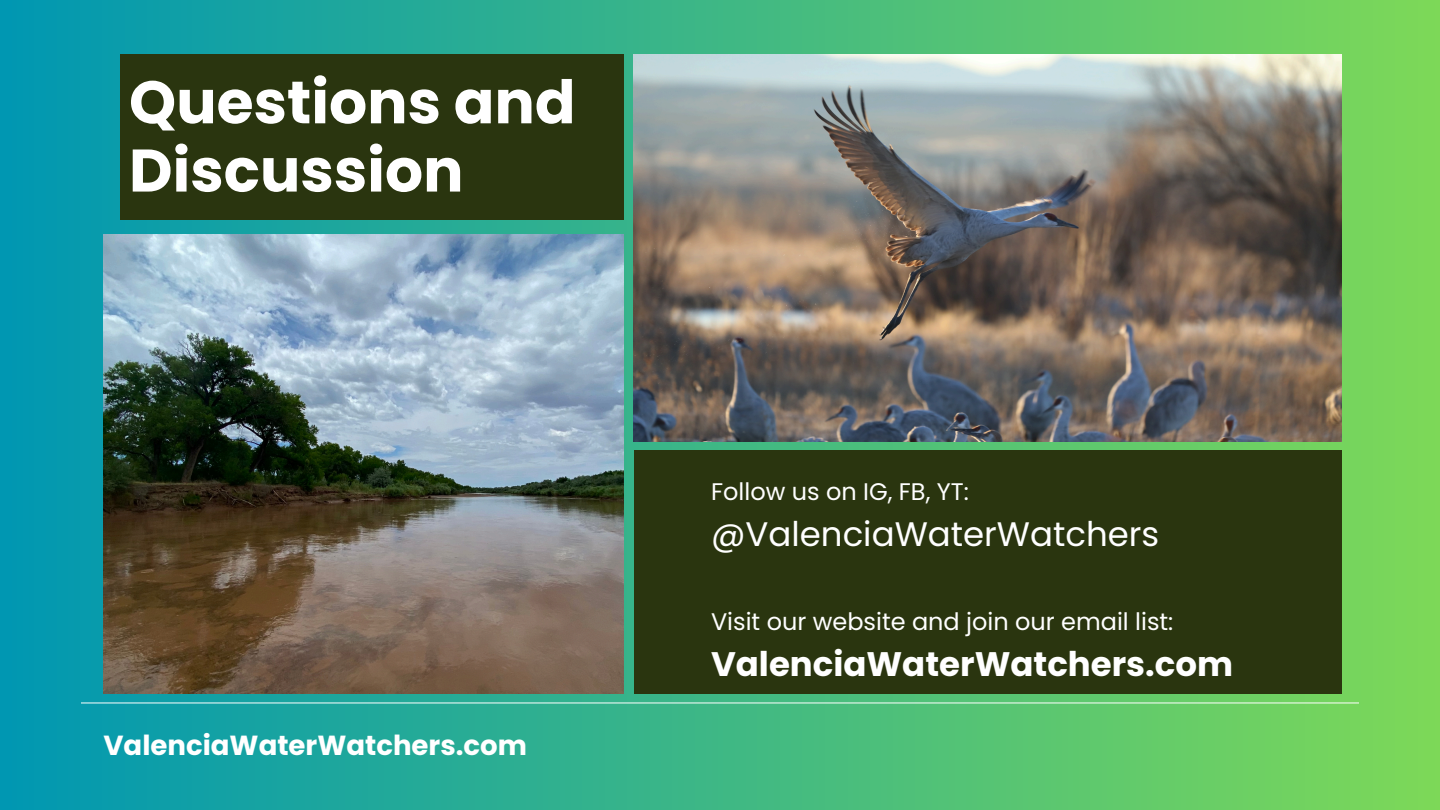
<style>
.page{position:relative;width:1440px;height:810px;background:#fff}
.page>*{position:absolute;margin:0;border:0;box-sizing:border-box;transform-origin:0 0}
.t1{font:700 59.9px/68.2px "Poppins";color:#fff}
.t2{font:700 34px "Poppins";color:#fff}
.t3{font:34px "Poppins";color:#fff}
.t4{font:700 27.6px "Poppins";color:#fff}
.t5{font:24px "Poppins";color:#fff}
</style>
<div class="page">
<div style="left:0;top:0;width:1440px;height:810px;background:linear-gradient(to right,#0298b3,#7ed958)"></div>
<div style="left:120px;top:54px;width:504px;height:165px;background:#2a350f"></div>
<div style="left:634px;top:450px;width:707px;height:244px;background:#2a350f"></div>
<hr style="left:81px;top:703px;width:1278px;height:1px;background:#fff">
<img style="left:104px;top:235px;width:520px;height:459px">
<img style="left:634px;top:54px;width:707px;height:387px">
<h1 class="t1" style="left:129px;top:68px;width:448px">Questions and<br>Discussion</h1>
<p class="t4" style="left:104px;top:726px;width:425px">ValenciaWaterWatchers.com</p>
<h2 class="t5" style="left:711px;top:475px;width:259px">Follow us on IG, FB, YT:</h2>
<h2 class="t3" style="left:711px;top:511px;width:450px">@ValenciaWaterWatchers</h2>
<p class="t5" style="left:711px;top:604px;width:464px">Visit our website and join our email list:</p>
<p class="t2" style="left:711px;top:640px;width:524px">ValenciaWaterWatchers.com</p>
</div>
